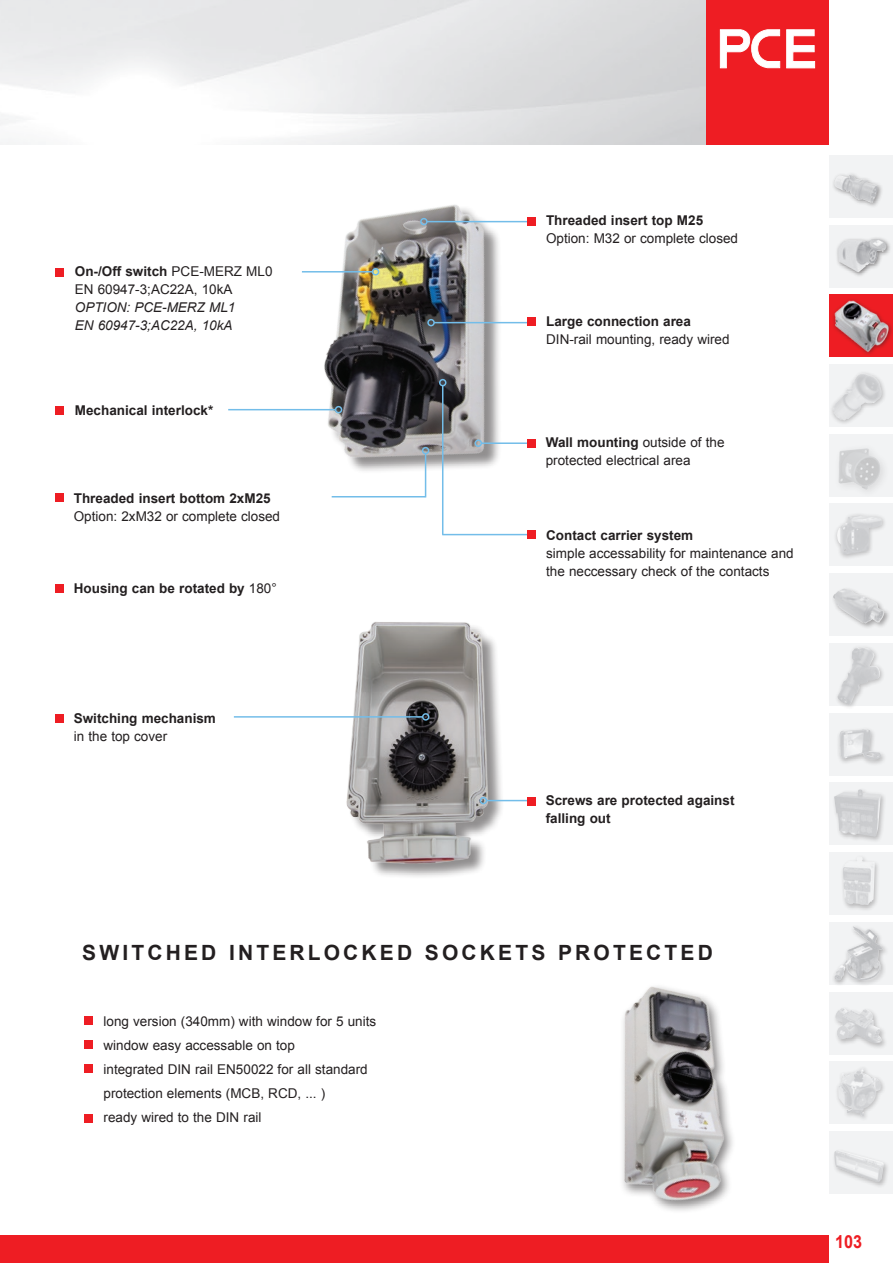
<style>
.page{position:relative;width:893px;height:1263px;background:#fff}
.page>*{position:absolute;margin:0;border:0;box-sizing:border-box;transform-origin:0 0}
.t1{font:700 21px "Arial";letter-spacing:.15em;color:#231f20}
.t2{font:700 18px "Arial";color:#ee1d23;scale:.9 1}
.t3{font:13.5px/24px "Arial";color:#231f20}
.t4{font:700 13.5px/18px "Arial";color:#231f20}
.t5{font:italic 13.5px/18px "Arial";color:#231f20}
.s1{font-weight:700}
.s2{font-weight:400}
</style>
<div class="page">
<div style="left:0;top:1235px;width:829px;height:28px;background:#ee1d23"></div>
<div style="left:706px;top:0;width:123px;height:145px;background:#ee1d23"></div>
<svg style="left:786px;top:29px;width:29px;height:39px"></svg>
<svg style="left:720px;top:29px;width:60px;height:39px"></svg>
<div style="left:830px;top:155px;width:63px;height:62px;background:#f2f3f4"></div>
<div style="left:830px;top:225px;width:63px;height:62px;background:#f2f3f4"></div>
<div style="left:830px;top:434px;width:63px;height:62px;background:#f2f3f4"></div>
<div style="left:830px;top:504px;width:63px;height:62px;background:#f2f3f4"></div>
<div style="left:830px;top:574px;width:63px;height:62px;background:#f2f3f4"></div>
<div style="left:830px;top:643px;width:63px;height:62px;background:#f2f3f4"></div>
<div style="left:830px;top:713px;width:63px;height:62px;background:#f2f3f4"></div>
<div style="left:830px;top:783px;width:63px;height:62px;background:#f2f3f4"></div>
<div style="left:830px;top:853px;width:63px;height:62px;background:#f2f3f4"></div>
<div style="left:830px;top:922px;width:63px;height:62px;background:#f2f3f4"></div>
<div style="left:830px;top:992px;width:63px;height:62px;background:#f2f3f4"></div>
<div style="left:830px;top:1062px;width:63px;height:62px;background:#f2f3f4"></div>
<div style="left:830px;top:1131px;width:63px;height:63px;background:#f2f3f4"></div>
<div style="left:835px;top:236px;width:57px;height:42px;background:#231f20;opacity:.55"></div>
<img style="left:838px;top:239px;width:48px;height:33px">
<div style="left:833px;top:512px;width:54px;height:48px;background:#231f20;opacity:.55"></div>
<img style="left:837px;top:515px;width:45px;height:40px">
<div style="left:834px;top:644px;width:51px;height:66px;background:#231f20;opacity:.55"></div>
<img style="left:837px;top:647px;width:44px;height:58px">
<div style="left:835px;top:1065px;width:52px;height:57px;background:#231f20;opacity:.55"></div>
<img style="left:838px;top:1068px;width:43px;height:48px">
<div style="left:832px;top:1147px;width:58px;height:41px;background:#231f20;opacity:.55"></div>
<img style="left:834px;top:1150px;width:4px;height:17px">
<div style="left:831px;top:171px;width:53px;height:37px;background:#231f20;opacity:.55"></div>
<svg style="left:843px;top:174px;width:7px;height:4px"></svg>
<div style="left:832px;top:787px;width:55px;height:56px;background:#231f20;opacity:.55"></div>
<img style="left:834px;top:789px;width:47px;height:48px">
<div style="left:833px;top:1006px;width:55px;height:44px;background:#231f20;opacity:.55"></div>
<img style="left:835px;top:1007px;width:47px;height:36px">
<div style="left:836px;top:726px;width:51px;height:40px;background:#231f20;opacity:.55"></div>
<img style="left:841px;top:728px;width:23px;height:3px">
<div style="left:840px;top:854px;width:41px;height:58px;background:#231f20;opacity:.55"></div>
<img style="left:843px;top:856px;width:32px;height:49px">
<div style="left:831px;top:586px;width:60px;height:44px;background:#231f20;opacity:.55"></div>
<div style="left:831px;top:923px;width:58px;height:63px;background:#231f20;opacity:.55"></div>
<img style="left:834px;top:926px;width:50px;height:55px">
<div style="left:830px;top:295px;width:63px;height:62px;background:#ee1d23"></div>
<div style="left:830px;top:364px;width:63px;height:62px;background:#f2f3f4"></div>
<div style="left:829px;top:369px;width:58px;height:57px;background:#231f20;opacity:.55"></div>
<img style="left:832px;top:373px;width:50px;height:48px">
<img style="left:308px;top:204px;width:203px;height:283px">
<img style="left:346px;top:622px;width:169px;height:255px">
<hr style="left:427px;top:221px;width:101px;height:1px;background:#73bde9">
<div style="left:420px;top:218px;width:8px;height:7px;border:2px solid #73bde9;border-radius:50%"></div>
<hr style="left:234px;top:716px;width:189px;height:2px;background:#73bde9">
<div style="left:422px;top:713px;width:7px;height:8px;border:2px solid #73bde9;border-radius:50%"></div>
<hr style="left:302px;top:271px;width:71px;height:1px;background:#73bde9">
<div style="left:372px;top:268px;width:7px;height:7px;border:2px solid #73bde9;border-radius:50%"></div>
<hr style="left:434px;top:322px;width:95px;height:1px;background:#73bde9">
<div style="left:427px;top:319px;width:8px;height:7px;border:2px solid #73bde9;border-radius:50%"></div>
<hr style="left:442px;top:386px;width:1px;height:149px;background:#73bde9">
<div style="left:439px;top:379px;width:7px;height:7px;border:2px solid #73bde9;border-radius:50%"></div>
<hr style="left:442px;top:534px;width:87px;height:1px;background:#73bde9">
<hr style="left:425px;top:454px;width:1px;height:43px;background:#73bde9">
<div style="left:422px;top:447px;width:7px;height:7px;border:2px solid #73bde9;border-radius:50%"></div>
<hr style="left:332px;top:496px;width:93px;height:1px;background:#73bde9">
<hr style="left:228px;top:409px;width:108px;height:1px;background:#73bde9">
<div style="left:335px;top:406px;width:7px;height:7px;border:2px solid #73bde9;border-radius:50%"></div>
<hr style="left:481px;top:442px;width:47px;height:2px;background:#73bde9">
<div style="left:475px;top:439px;width:7px;height:8px;border:2px solid #73bde9;border-radius:50%"></div>
<hr style="left:486px;top:800px;width:44px;height:1px;background:#73bde9">
<div style="left:480px;top:797px;width:7px;height:7px;border:2px solid #73bde9;border-radius:50%"></div>
<img style="left:622px;top:986px;width:111px;height:225px">
<div style="left:833px;top:443px;width:57px;height:56px;background:#f2f3f4"></div>
<img style="left:833px;top:448px;width:51px;height:51px">
<div style="left:832px;top:298px;width:61px;height:58px;background:#231f20;opacity:.55"></div>
<img style="left:832px;top:298px;width:59px;height:57px">
<div style="left:55px;top:268px;width:9px;height:9px;background:#ee1d23"></div>
<div style="left:55px;top:406px;width:9px;height:9px;background:#ee1d23"></div>
<div style="left:55px;top:494px;width:9px;height:8px;background:#ee1d23"></div>
<div style="left:55px;top:585px;width:9px;height:8px;background:#ee1d23"></div>
<div style="left:55px;top:714px;width:9px;height:9px;background:#ee1d23"></div>
<div style="left:527px;top:217px;width:9px;height:8px;background:#ee1d23"></div>
<div style="left:527px;top:318px;width:9px;height:8px;background:#ee1d23"></div>
<div style="left:527px;top:439px;width:9px;height:8px;background:#ee1d23"></div>
<div style="left:527px;top:531px;width:9px;height:8px;background:#ee1d23"></div>
<div style="left:527px;top:797px;width:9px;height:9px;background:#ee1d23"></div>
<div style="left:84px;top:1016px;width:9px;height:9px;background:#ee1d23"></div>
<div style="left:84px;top:1040px;width:9px;height:9px;background:#ee1d23"></div>
<div style="left:84px;top:1064px;width:9px;height:9px;background:#ee1d23"></div>
<div style="left:84px;top:1114px;width:9px;height:9px;background:#ee1d23"></div>
<p class="t3" style="left:75px;top:263px;width:199px;line-height:18px"><span class="s1">On-/Off switch</span> PCE-MERZ ML0<br>EN 60947-3;AC22A, 10kA</p>
<p class="t5" style="left:75px;top:299px;width:162px">OPTION: PCE-MERZ ML1<br>EN 60947-3;AC22A, 10kA</p>
<p class="t4" style="left:75px;top:401px;width:140px">Mechanical interlock*</p>
<p class="t4" style="left:74px;top:489px;width:198px">Threaded insert bottom 2xM25</p>
<p class="t3" style="left:74px;top:504px;width:208px">Option: 2xM32 or complete closed</p>
<p class="t4" style="left:74px;top:579px;width:205px">Housing can be rotated by <span class="s2">180°</span></p>
<p class="t4" style="left:74px;top:709px;width:144px">Switching mechanism</p>
<p class="t3" style="left:74px;top:724px;width:95px">in the top cover</p>
<p class="t4" style="left:546px;top:212px;width:159px">Threaded insert top M25</p>
<p class="t3" style="left:546px;top:227px;width:194px">Option: M32 or complete closed</p>
<p class="t4" style="left:546px;top:313px;width:146px">Large connection area</p>
<p class="t3" style="left:546px;top:328px;width:185px">DIN-rail mounting, ready wired</p>
<p class="t3" style="left:546px;top:433px;width:180px;line-height:18px"><span class="s1">Wall mounting</span> outside of the protected electrical area</p>
<p class="t4" style="left:546px;top:526px;width:149px">Contact carrier system</p>
<p class="t3" style="left:546px;top:544px;width:249px;line-height:18px">simple accessability for maintenance and the neccessary check of the contacts</p>
<p class="t4" style="left:546px;top:792px;width:190px">Screws are protected against falling out</p>
<h1 class="t1" style="left:82px;top:938px;width:632px">SWITCHED INTERLOCKED SOCKETS PROTECTED</h1>
<p class="t3" style="left:104px;top:1009px;width:274px">long version (340mm) with window for 5 units window easy accessable on top<br>integrated DIN rail EN50022 for all standard protection elements (MCB, RCD, ... )<br>ready wired to the DIN rail</p>
<h2 class="t2" style="left:835px;top:1230px;width:32px">103</h2>
</div>
